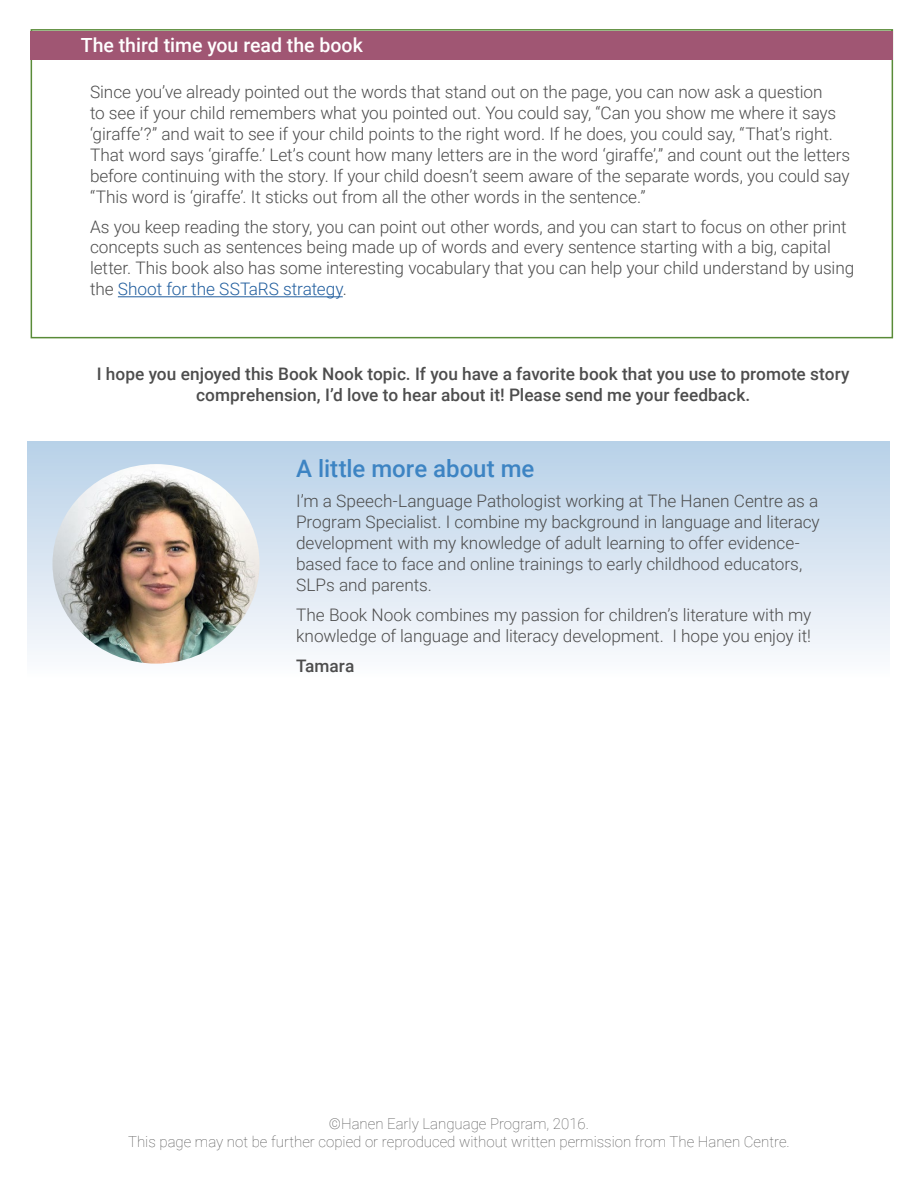
<style>
.page{position:relative;width:918px;height:1188px;background:#fff}
.page>*{position:absolute;margin:0;border:0;box-sizing:border-box;transform-origin:0 0}
.t1{font:500 24px "Roboto";color:#3d84c3}
.t2{font:500 19.5px "Roboto";color:#fff}
.t3{font:300 17.25px/21px "Roboto";letter-spacing:-.005em;color:#4d4d4d}
.t4{font:500 17.25px/21px "Roboto";color:#4d4d4d;text-align:center}
.t5{font:100 15px/18px "Roboto";color:#4d4d4d;text-align:center}
.s1{color:#215e9e}
</style>
<div class="page">
<div style="left:27px;top:441px;width:863px;height:237px;background:linear-gradient(to bottom,#b7d0e7,#fcfcfd)"></div>
<img style="left:52px;top:464px;width:208px;height:200px">
<div style="left:31px;top:29px;width:862px;height:309px;border:2px solid #598b38"></div>
<hr style="left:118px;top:296px;width:225px;height:1px;background:#215e9e">
<div style="left:30px;top:31px;width:862px;height:28px;background:#a05673"></div>
<p class="t2" style="left:81px;top:31px;width:284px">The third time you read the book</p>
<p class="t3" style="left:90px;top:80px;width:762px">Since you’ve already pointed out the words that stand out on the page, you can now ask a question<br>to see if your child remembers what you pointed out. You could say, “Can you show me where it says ‘giraffe’?” and wait to see if your child points to the right word. If he does, you could say, “That’s right.<br>That word says ‘giraffe.’ Let’s count how many letters are in the word ‘giraffe’,” and count out the letters before continuing with the story. If your child doesn’t seem aware of the separate words, you could say “This word is ‘giraffe’. It sticks out from all the other words in the sentence.”</p>
<p class="t3" style="left:90px;top:215px;width:766px">As you keep reading the story, you can point out other words, and you can start to focus on other print concepts such as sentences being made up of words and every sentence starting with a big, capital letter. This book also has some interesting vocabulary that you can help your child understand by using the <span class="s1">Shoot for the SSTaRS strategy</span>.</p>
<p class="t4" style="left:97px;top:363px;width:754px">I hope you enjoyed this Book Nook topic. If you have a favorite book that you use to promote story comprehension, I’d love to hear about it! Please send me your feedback.</p>
<h1 class="t1" style="left:296px;top:452px;width:240px">A little more about me</h1>
<p class="t3" style="left:296px;top:490px;width:525px">I’m a Speech-Language Pathologist working at The Hanen Centre as a Program Specialist. I combine my background in language and literacy development with my knowledge of adult learning to offer evidence&shy;based face to face and online trainings to early childhood educators, SLPs and parents.</p>
<p class="t3" style="left:296px;top:604px;width:517px">The Book Nook combines my passion for children’s literature with my knowledge of language and literacy development. I hope you enjoy it!</p>
<p class="t4" style="left:296px;top:655px;width:60px">Tamara</p>
<p class="t5" style="left:128px;top:1114px;width:663px">©Hanen Early Language Program, 2016.<br>This page may not be further copied or reproduced without written permission from The Hanen Centre.</p>
</div>
